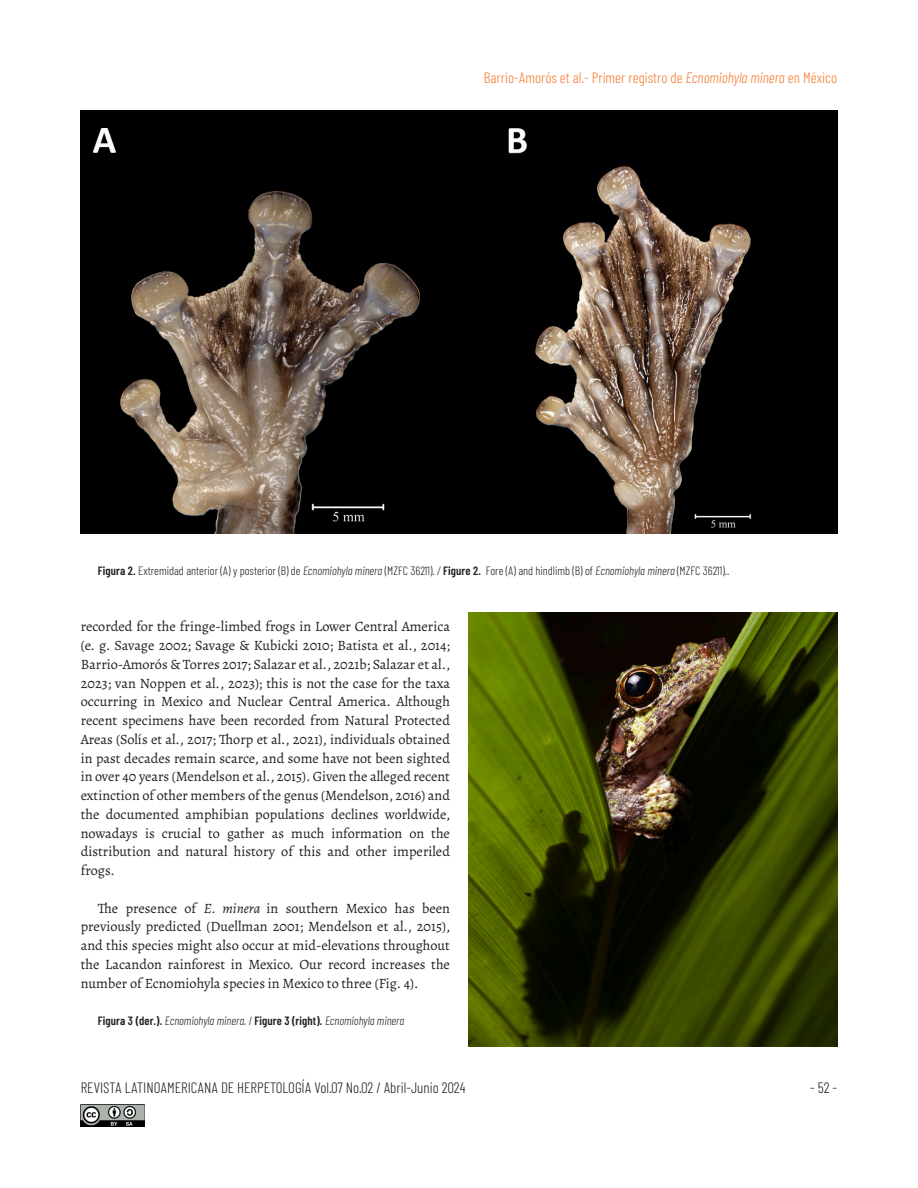
<style>
.page{position:relative;width:918px;height:1188px;background:#fff}
.page>*{position:absolute;margin:0;border:0;box-sizing:border-box;transform-origin:0 0}
.t1{font:300 15px "Barlow Condensed";color:#231f20}
.t2{font:300 15px "Barlow Condensed";color:#f47b31}
._02-txt_Artículo_2{font:14.25px/18.8px "Alegreya";color:#231f20;text-align:justify}
._02-txt_pie_de_Foto{font:300 12px "Barlow Condensed";color:#231f20}
._02-txt_pie_de_Foto-2{font:italic 300 12px "Barlow Condensed";color:#231f20}
.s1{font-style:italic}
.s2{font-weight:600}
.s3{font-weight:600;font-style:normal}
.s4{font-style:normal}
</style>
<div class="page">
<img style="left:81px;top:1104px;width:64px;height:23px">
<img style="left:81px;top:110px;width:756px;height:423px">
<img style="left:468px;top:613px;width:369px;height:433px">
<p class="t2" style="left:484px;top:68px;width:355px">Barrio-Amorós et al.- Primer registro de <span class="s1">Ecnomiohyla minera</span> en México</p>
<p class="_02-txt_pie_de_Foto" style="left:98px;top:563px;width:633px"><span class="s2">Figura 2.</span> Extremidad anterior (A) y posterior (B) de <span class="s1">Ecnomiohyla minera</span> (MZFC 36211). <span class="s1">/</span> <span class="s2">Figure 2.</span> Fore (A) and hindlimb (B) of <span class="s1">Ecnomiohyla minera</span> (MZFC 36211)..</p>
<p class="_02-txt_Artículo_2" style="left:81px;top:617px;width:371px">recorded for the fringe-limbed frogs in Lower Central America (e. g. Savage 2002; Savage &amp; Kubicki 2010; Batista et al., 2014; Barrio-Amorós &amp; Torres 2017; Salazar et al., 2021b; Salazar et al., 2023; van Noppen et al., 2023); this is not the case for the taxa occurring in Mexico and Nuclear Central America. Although recent specimens have been recorded from Natural Protected Areas (Solís et al., 2017; Thorp et al., 2021), individuals obtained in past decades remain scarce, and some have not been sighted in over 40 years (Mendelson et al., 2015). Given the alleged recent extinction of other members of the genus (Mendelson, 2016) and the documented amphibian populations declines worldwide, nowadays is crucial to gather as much information on the distribution and natural history of this and other imperiled frogs.</p>
<p class="_02-txt_Artículo_2" style="left:81px;top:898px;width:371px;text-indent:17px">The presence of <span class="s1">E. minera</span> in southern Mexico has been previously predicted (Duellman 2001; Mendelson et al., 2015), and this species might also occur at mid-elevations throughout the Lacandon rainforest in Mexico. Our record increases the number of Ecnomiohyla species in Mexico to three (Fig. 4).</p>
<p class="_02-txt_pie_de_Foto-2" style="left:98px;top:1012px;width:308px"><span class="s3">Figura 3 (der.).</span> Ecnomiohyla minera. <span class="s4">/</span> <span class="s3">Figure 3 (right).</span> Ecnomiohyla minera</p>
<p class="t1" style="left:81px;top:1079px;width:386px">REVISTA LATINOAMERICANA DE HERPETOLOGÍA Vol.07 No.02 / Abril-Junio 2024</p>
<p class="t1" style="left:810px;top:1079px;width:29px">- 52 -</p>
</div>
